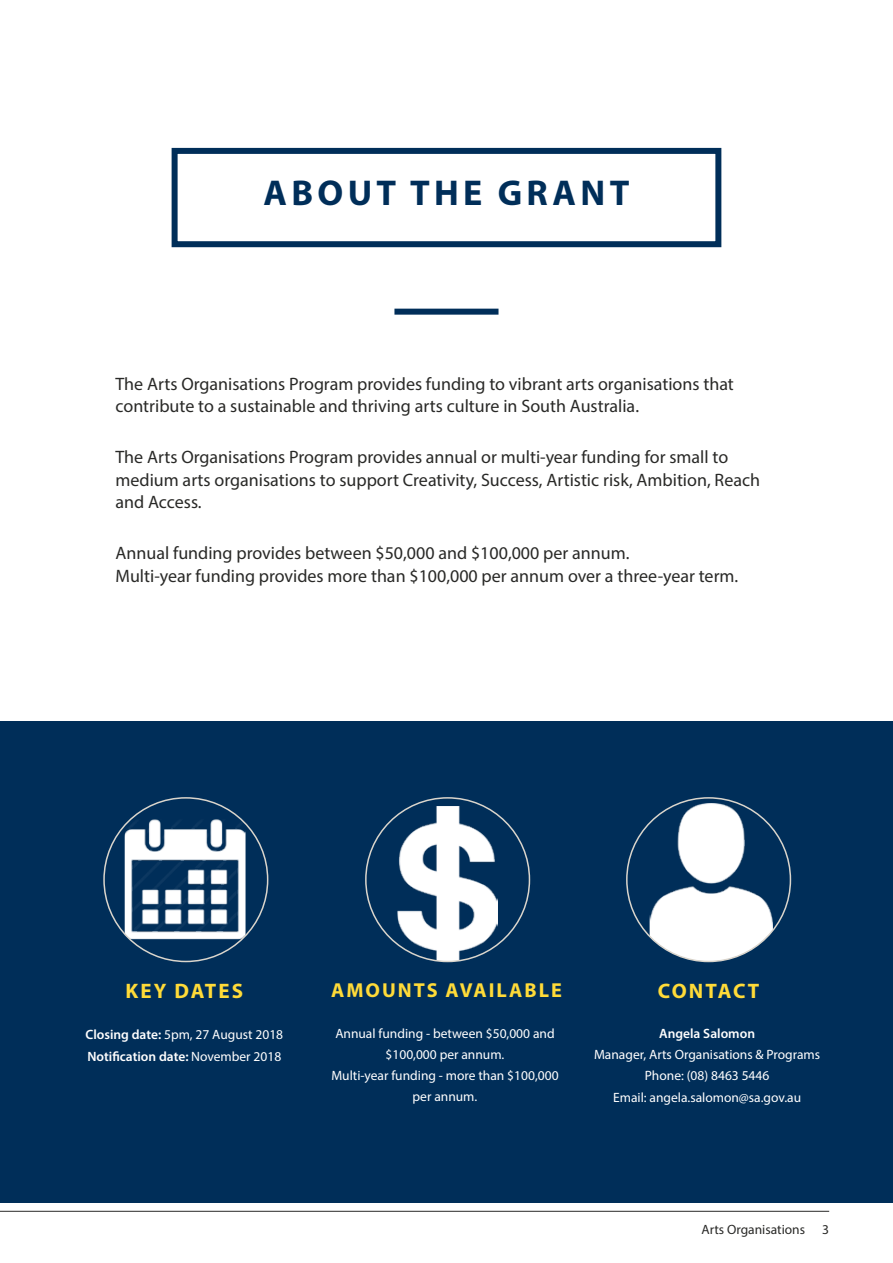
<style>
.page{position:relative;width:893px;height:1263px;background:#fff}
.page>*{position:absolute;margin:0;border:0;box-sizing:border-box;transform-origin:0 0}
.t1{font:700 36px "Myriad Pro";letter-spacing:.12em;color:#002e59}
.t2{font:700 21px "Myriad Pro";letter-spacing:.1em;color:#ffdb38}
.t3{font:700 20.25px "Myriad Pro";letter-spacing:.1em;color:#ffdb38}
.t4{font:18px/22.5px "Myriad Pro";color:#292927}
.t5{font:13.5px/21px "Myriad Pro";color:#fff;text-align:center}
.t6{font:600 13.5px/21px "Myriad Pro";color:#fff}
.t7{font:13.5px "Myriad Pro";color:#292927}
.s1{font-weight:400}
</style>
<div class="page">
<div style="left:0;top:721px;width:893px;height:482px;background:#002e59"></div>
<img style="left:125px;top:818px;width:121px;height:121px">
<img style="left:397px;top:806px;width:101px;height:155px">
<img style="left:650px;top:803px;width:123px;height:158px">
<div style="left:172px;top:148px;width:549px;height:99px;border:6px solid #002e59"></div>
<div style="left:394px;top:309px;width:104px;height:6px;background:#002e59"></div>
<hr style="left:0;top:1211px;width:829px;height:1px;background:#292927">
<h1 class="t1" style="left:264px;top:170px;width:367px">ABOUT THE GRANT</h1>
<p class="t4" style="left:116px;top:372px;width:620px">The Arts Organisations Program provides funding to vibrant arts organisations that contribute to a sustainable and thriving arts culture in South Australia.</p>
<p class="t4" style="left:116px;top:445px;width:646px">The Arts Organisations Program provides annual or multi-year funding for small to medium arts organisations to support Creativity, Success, Artistic risk, Ambition, Reach and Access.</p>
<p class="t4" style="left:116px;top:541px;width:624px">Annual funding provides between $50,000 and $100,000 per annum.<br>Multi-year funding provides more than $100,000 per annum over a three-year term.</p>
<p class="t2" style="left:125px;top:977px;width:119px">KEY DATES</p>
<p class="t3" style="left:331px;top:977px;width:232px">AMOUNTS AVAILABLE</p>
<p class="t2" style="left:658px;top:977px;width:103px">CONTACT</p>
<p class="t6" style="left:85px;top:1024px;width:199px">Closing date: <span class="s1">5pm, 27 August 2018<br></span>Notification date: <span class="s1">November 2018</span></p>
<p class="t5" style="left:331px;top:1023px;width:229px">Annual funding - between $50,000 and $100,000 per annum.<br>Multi-year funding - more than $100,000 per annum.</p>
<p class="t6" style="left:659px;top:1023px;width:97px">Angela Salomon</p>
<p class="t5" style="left:594px;top:1044px;width:228px">Manager, Arts Organisations &amp; Programs<br>Phone: (08) 8463 5446<br>Email: angela.salomon@sa.gov.au</p>
<p class="t7" style="left:701px;top:1221px;width:105px">Arts Organisations</p>
<p class="t7" style="left:822px;top:1221px;width:8px">3</p>
</div>
